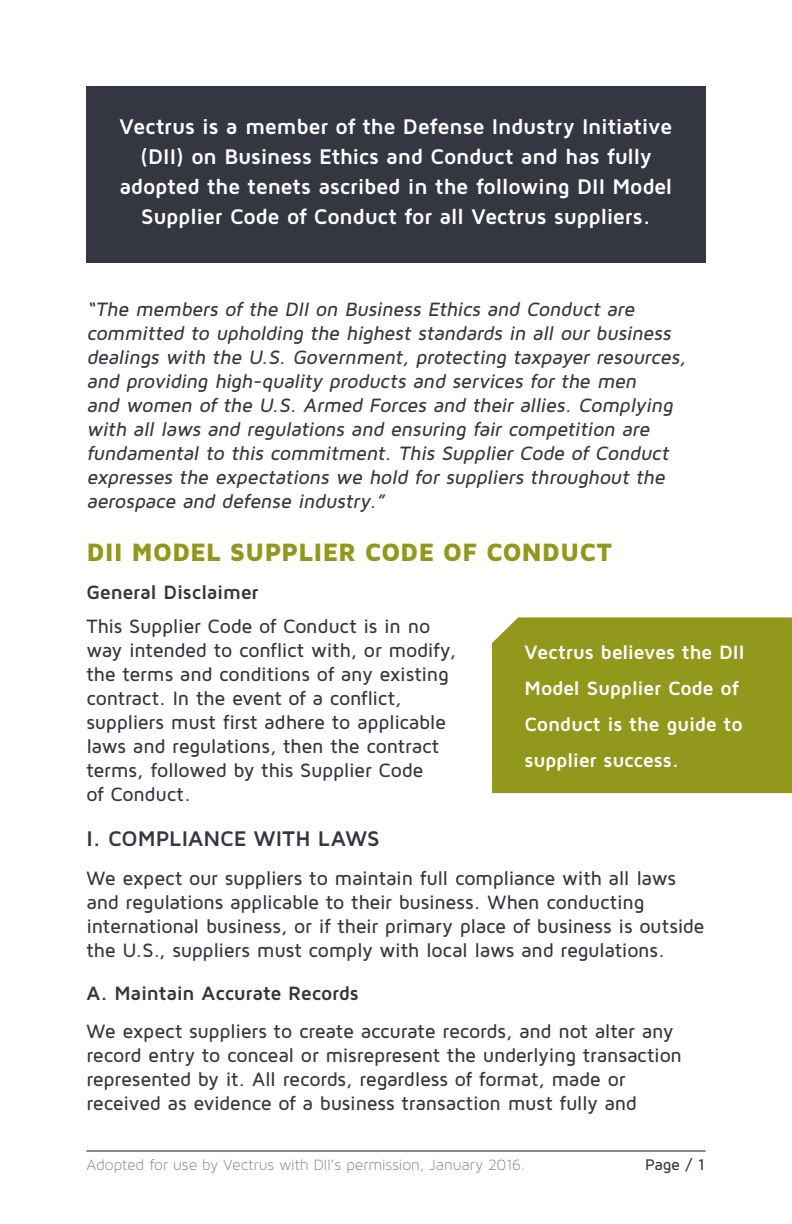
<style>
.page{position:relative;width:792px;height:1224px;background:#fff}
.page>*{position:absolute;margin:0;border:0;box-sizing:border-box;transform-origin:0 0}
.t1{font:900 26px "Maven Pro";letter-spacing:-.01em;color:#92981b}
.t2{font:700 22px/30px "Maven Pro";letter-spacing:-.015em;color:#fff;text-align:center}
.t3{font:700 22px "Maven Pro";color:#343741}
.t4{font:500 20px/24px "Maven Pro";letter-spacing:-.015em;color:#343741}
.t5{font:italic 500 20px/24px "Maven Pro";color:#343741}
.t6{font:700 20px/36px "Maven Pro";letter-spacing:-.015em;color:#fff}
.t7{font:700 20px "Maven Pro";letter-spacing:-.015em;color:#343741}
.t8{font:16px "Maven Pro Light 300";letter-spacing:-.005em;color:#878a8f}
.t9{font:500 16px "Maven Pro";color:#343741}
</style>
<div class="page">
<hr style="left:86px;top:1150px;width:620px;height:2px;background:#878a8f">
<div style="left:86px;top:86px;width:620px;height:177px;background:#343741"></div>
<div style="left:492px;top:617px;width:300px;height:176px;background:#92981b"></div>
<p class="t2" style="left:119px;top:111px;width:555px">Vectrus is a member of the Defense Industry Initiative (DII) on Business Ethics and Conduct and has fully adopted the tenets ascribed in the following DII Model Supplier Code of Conduct for all Vectrus suppliers.</p>
<p class="t5" style="left:86px;top:297px;width:605px">“The members of the DII on Business Ethics and Conduct are committed to upholding the highest standards in all our business dealings with the U.S. Government, protecting taxpayer resources, and providing high-quality products and services for the men<br>and women of the U.S. Armed Forces and their allies. Complying with all laws and regulations and ensuring fair competition are fundamental to this commitment. This Supplier Code of Conduct expresses the expectations we hold for suppliers throughout the aerospace and defense industry.”</p>
<h1 class="t1" style="left:86px;top:536px;width:527px">DII MODEL SUPPLIER CODE OF CONDUCT</h1>
<p class="t7" style="left:86px;top:580px;width:174px">General Disclaimer</p>
<p class="t4" style="left:86px;top:614px;width:371px">This Supplier Code of Conduct is in no way intended to conflict with, or modify, the terms and conditions of any existing contract. In the event of a conflict, suppliers must first adhere to applicable laws and regulations, then the contract terms, followed by this Supplier Code<br>of Conduct.</p>
<p class="t3" style="left:86px;top:825px;width:295px">I. COMPLIANCE WITH LAWS</p>
<p class="t4" style="left:86px;top:865px;width:620px">We expect our suppliers to maintain full compliance with all laws and regulations applicable to their business. When conducting international business, or if their primary place of business is outside the U.S., suppliers must comply with local laws and regulations.</p>
<p class="t7" style="left:86px;top:980px;width:274px">A. Maintain Accurate Records</p>
<p class="t4" style="left:86px;top:1019px;width:597px">We expect suppliers to create accurate records, and not alter any record entry to conceal or misrepresent the underlying transaction represented by it. All records, regardless of format, made or received as evidence of a business transaction must fully and</p>
<p class="t6" style="left:525px;top:633px;width:222px">Vectrus believes the DII<br>Model Supplier Code of<br>Conduct is the guide to supplier success.</p>
<p class="t8" style="left:86px;top:1156px;width:440px">Adopted for use by Vectrus with DII’s permission, January 2016.</p>
<p class="t9" style="left:645px;top:1155px;width:61px">Page / 1</p>
</div>
